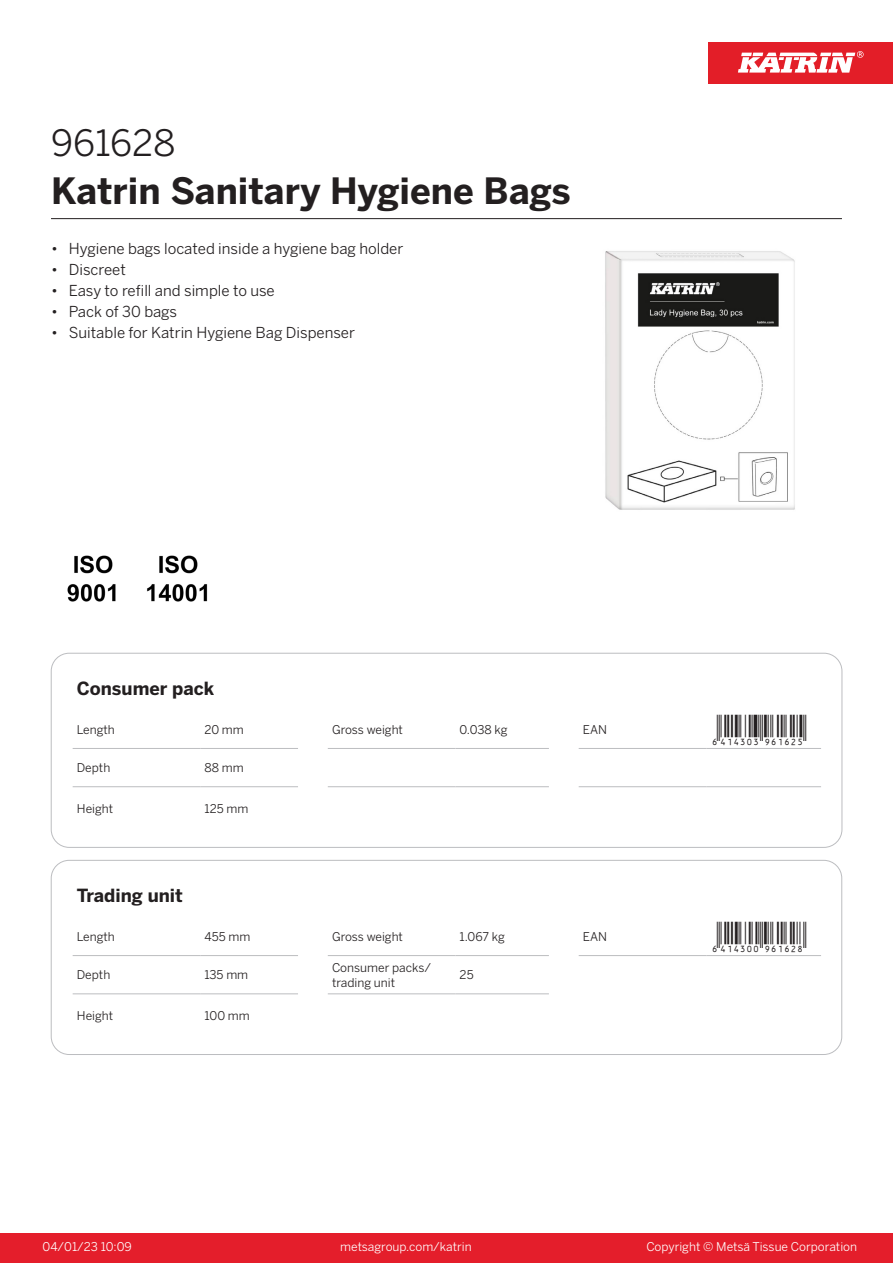
<style>
.page{position:relative;width:893px;height:1263px;background:#fff}
.page>*{position:absolute;margin:0;border:0;box-sizing:border-box;transform-origin:0 0}
.Product_Name{font:700 36px "Benton Sans";color:#231f20}
.External_material_co{font:36px "Benton Sans";color:#231f20}
.T_EAN{font:30px "Viisas EAN Matala";color:#231f20}
.T_TableHeader{font:700 18px "Benton Sans";color:#231f20}
.MarketingBullets{font:15px "Benton Sans";color:#231f20}
.T_TableBody{font:12px/14.4px "Benton Sans";color:#231f20}
.t1{font:12px "Benton Sans";color:#fff}
</style>
<div class="page">
<div style="left:0;top:1233px;width:893px;height:30px;background:#e41e2b"></div>
<div style="left:708px;top:43px;width:185px;height:41px;background:#e31e28"></div>
<svg style="left:738px;top:51px;width:126px;height:22px"></svg>
<hr style="left:73px;top:748px;width:127px;height:1px;background:#bcbdc0">
<hr style="left:200px;top:748px;width:98px;height:1px;background:#bcbdc0">
<hr style="left:328px;top:748px;width:127px;height:1px;background:#bcbdc0">
<hr style="left:455px;top:748px;width:94px;height:1px;background:#bcbdc0">
<hr style="left:579px;top:748px;width:127px;height:1px;background:#bcbdc0">
<hr style="left:706px;top:748px;width:115px;height:1px;background:#bcbdc0">
<hr style="left:73px;top:786px;width:127px;height:1px;background:#bcbdc0">
<hr style="left:200px;top:786px;width:98px;height:1px;background:#bcbdc0">
<hr style="left:328px;top:786px;width:127px;height:1px;background:#bcbdc0">
<hr style="left:455px;top:786px;width:94px;height:1px;background:#bcbdc0">
<hr style="left:579px;top:786px;width:127px;height:1px;background:#bcbdc0">
<hr style="left:706px;top:786px;width:115px;height:1px;background:#bcbdc0">
<div style="left:51px;top:653px;width:791px;height:194px;border:1px solid #bcbdc0;border-radius:18px"></div>
<hr style="left:73px;top:955px;width:127px;height:1px;background:#bcbdc0">
<hr style="left:200px;top:955px;width:98px;height:1px;background:#bcbdc0">
<hr style="left:328px;top:955px;width:127px;height:1px;background:#bcbdc0">
<hr style="left:455px;top:955px;width:94px;height:1px;background:#bcbdc0">
<hr style="left:579px;top:955px;width:127px;height:1px;background:#bcbdc0">
<hr style="left:706px;top:955px;width:115px;height:1px;background:#bcbdc0">
<hr style="left:73px;top:993px;width:127px;height:1px;background:#bcbdc0">
<hr style="left:200px;top:993px;width:98px;height:1px;background:#bcbdc0">
<hr style="left:328px;top:993px;width:127px;height:1px;background:#bcbdc0">
<hr style="left:455px;top:993px;width:94px;height:1px;background:#bcbdc0">
<div style="left:51px;top:860px;width:791px;height:195px;border:1px solid #bcbdc0;border-radius:18px"></div>
<img style="left:605px;top:251px;width:190px;height:259px">
<img style="left:67px;top:555px;width:49px;height:47px">
<img style="left:147px;top:555px;width:61px;height:47px">
<hr style="left:51px;top:218px;width:791px;height:1px;background:#231f20">
<p class="External_material_co" style="left:51px;top:121px;width:126px">961628</p>
<p class="Product_Name" style="left:51px;top:168px;width:521px">Katrin Sanitary Hygiene Bags</p>
<p class="MarketingBullets" style="left:51px;top:239px;width:354px">• Hygiene bags located inside a hygiene bag holder</p>
<p class="MarketingBullets" style="left:51px;top:260px;width:76px">• Discreet</p>
<p class="MarketingBullets" style="left:51px;top:281px;width:225px">• Easy to refill and simple to use</p>
<p class="MarketingBullets" style="left:51px;top:302px;width:128px">• Pack of 30 bags</p>
<p class="MarketingBullets" style="left:51px;top:323px;width:306px">• Suitable for Katrin Hygiene Bag Dispenser</p>
<p class="T_TableHeader" style="left:77px;top:677px;width:139px">Consumer pack</p>
<p class="T_TableBody" style="left:77px;top:722px;width:39px">Length</p>
<p class="T_TableBody" style="left:204px;top:722px;width:41px">20 mm</p>
<p class="T_TableBody" style="left:332px;top:722px;width:72px">Gross weight</p>
<p class="T_TableBody" style="left:460px;top:722px;width:49px">0.038 kg</p>
<p class="T_TableBody" style="left:583px;top:722px;width:26px">EAN</p>
<p class="T_EAN" style="left:710px;top:714px;width:97px">*6414303961625*</p>
<p class="T_TableBody" style="left:77px;top:761px;width:35px">Depth</p>
<p class="T_TableBody" style="left:204px;top:761px;width:41px">88 mm</p>
<p class="T_TableBody" style="left:77px;top:801px;width:38px">Height</p>
<p class="T_TableBody" style="left:204px;top:801px;width:45px">125 mm</p>
<p class="T_TableHeader" style="left:77px;top:884px;width:108px">Trading unit</p>
<p class="T_TableBody" style="left:77px;top:930px;width:39px">Length</p>
<p class="T_TableBody" style="left:204px;top:930px;width:47px">455 mm</p>
<p class="T_TableBody" style="left:332px;top:930px;width:72px">Gross weight</p>
<p class="T_TableBody" style="left:460px;top:930px;width:47px">1.067 kg</p>
<p class="T_TableBody" style="left:583px;top:930px;width:26px">EAN</p>
<p class="T_EAN" style="left:710px;top:921px;width:97px">*6414300961628*</p>
<p class="T_TableBody" style="left:77px;top:968px;width:35px">Depth</p>
<p class="T_TableBody" style="left:204px;top:968px;width:45px">135 mm</p>
<p class="T_TableBody" style="left:332px;top:961px;width:100px">Consumer packs/ trading unit</p>
<p class="T_TableBody" style="left:460px;top:968px;width:16px">25</p>
<p class="T_TableBody" style="left:77px;top:1008px;width:38px">Height</p>
<p class="T_TableBody" style="left:204px;top:1008px;width:47px">100 mm</p>
<p class="t1" style="left:43px;top:1239px;width:91px">04/01/23 10:09</p>
<p class="t1" style="left:340px;top:1239px;width:133px">metsagroup.com/katrin</p>
<p class="t1" style="left:646px;top:1239px;width:212px">Copyright © Metsä Tissue Corporation</p>
</div>
